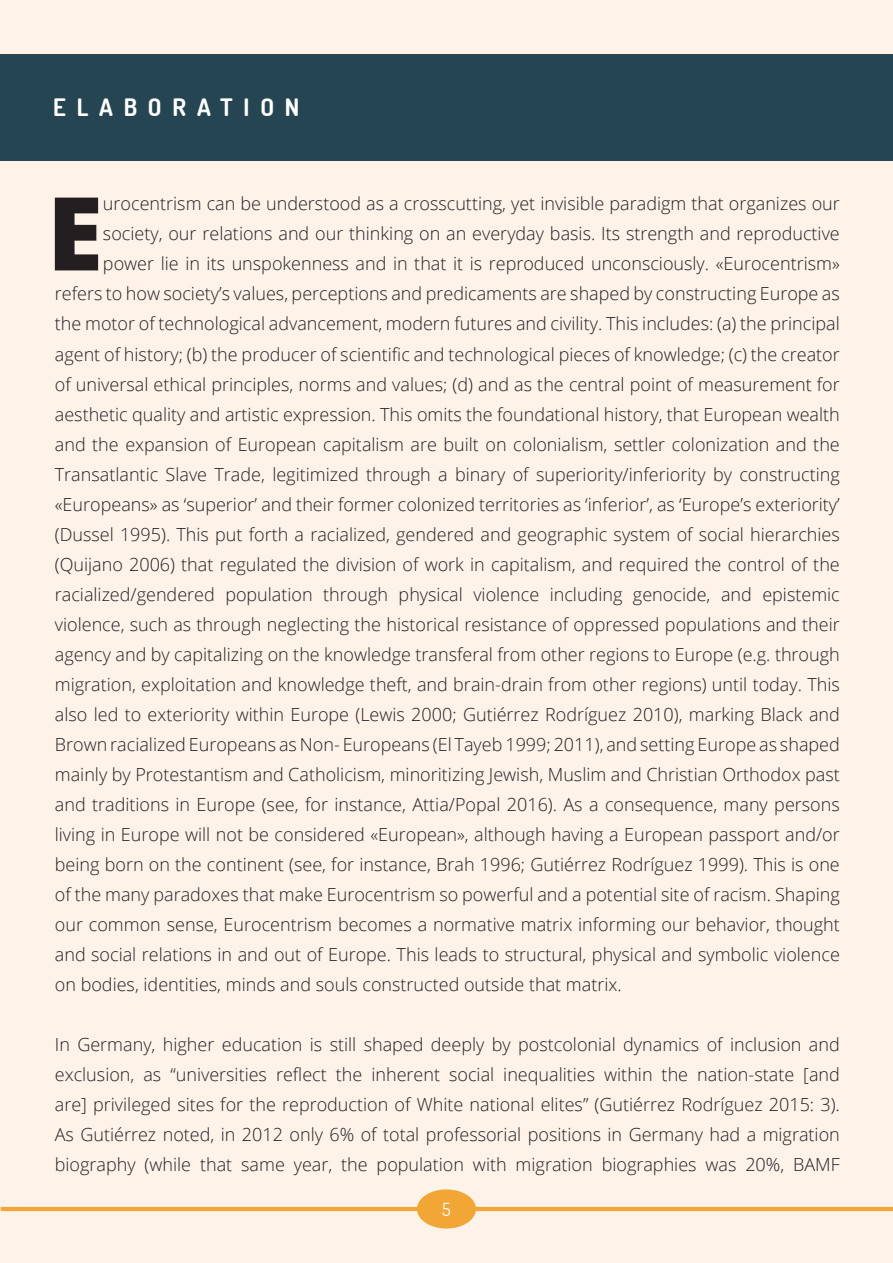
<style>
.page{position:relative;width:893px;height:1263px;background:#fef2e9}
.page>*{position:absolute;margin:0;border:0;box-sizing:border-box;transform-origin:0 0}
.t1{font:800 102px "Open Sans";color:#231f20}
.t2{font:700 24px "Aka Acid Dosis";letter-spacing:.45em;color:#fff}
.t3{font:300 18px/30px "Open Sans";color:#231f20;text-align:justify}
.t4{font:18px "Aka Acid Dosis";color:#fff}
</style>
<div class="page">
<hr style="left:1px;top:1207px;width:892px;height:4px;background:#f1a735">
<div style="left:417px;top:1189px;width:59px;height:39px;background:#f1a635;border-radius:50%"></div>
<div style="left:0;top:54px;width:893px;height:106px;background:#264552"></div>
<h2 class="t2" style="left:53px;top:92px;width:248px">ELABORATION</h2>
<h1 class="t1" style="left:47px;top:156px;width:58px">E</h1>
<p class="t3" style="left:103px;top:188px;width:738px">urocentrism can be understood as a crosscutting, yet invisible paradigm that organizes our</p>
<p class="t3" style="left:103px;top:218px;width:738px">society, our relations and our thinking on an everyday basis. Its strength and reproductive</p>
<p class="t3" style="left:103px;top:248px;width:738px">power lie in its unspokenness and in that it is reproduced unconsciously. «Eurocentrism»</p>
<p class="t3" style="left:55px;top:278px;width:786px">refers to how society’s values, perceptions and predicaments are shaped by constructing Europe as</p>
<p class="t3" style="left:55px;top:308px;width:786px">the motor of technological advancement, modern futures and civility. This includes: (a) the principal</p>
<p class="t3" style="left:55px;top:338px;width:786px">agent of history; (b) the producer of scientific and technological pieces of knowledge; (c) the creator</p>
<p class="t3" style="left:55px;top:368px;width:786px">of universal ethical principles, norms and values; (d) and as the central point of measurement for</p>
<p class="t3" style="left:55px;top:398px;width:786px">aesthetic quality and artistic expression. This omits the foundational history, that European wealth</p>
<p class="t3" style="left:55px;top:428px;width:786px">and the expansion of European capitalism are built on colonialism, settler colonization and the</p>
<p class="t3" style="left:55px;top:458px;width:786px">Transatlantic Slave Trade, legitimized through a binary of superiority/inferiority by constructing</p>
<p class="t3" style="left:55px;top:488px;width:786px">«Europeans» as ‘superior’ and their former colonized territories as ‘inferior’, as ‘Europe’s exteriority’</p>
<p class="t3" style="left:55px;top:518px;width:786px">(Dussel 1995). This put forth a racialized, gendered and geographic system of social hierarchies</p>
<p class="t3" style="left:55px;top:548px;width:786px">(Quijano 2006) that regulated the division of work in capitalism, and required the control of the</p>
<p class="t3" style="left:55px;top:578px;width:786px">racialized/gendered population through physical violence including genocide, and epistemic</p>
<p class="t3" style="left:55px;top:608px;width:786px">violence, such as through neglecting the historical resistance of oppressed populations and their</p>
<p class="t3" style="left:55px;top:639px;width:786px">agency and by capitalizing on the knowledge transferal from other regions to Europe (e.g. through</p>
<p class="t3" style="left:55px;top:669px;width:786px">migration, exploitation and knowledge theft, and brain-drain from other regions) until today. This</p>
<p class="t3" style="left:55px;top:699px;width:786px">also led to exteriority within Europe (Lewis 2000; Gutiérrez Rodríguez 2010), marking Black and</p>
<p class="t3" style="left:55px;top:729px;width:786px">Brown racialized Europeans as Non- Europeans (El Tayeb 1999; 2011), and setting Europe as shaped</p>
<p class="t3" style="left:55px;top:759px;width:786px">mainly by Protestantism and Catholicism, minoritizing Jewish, Muslim and Christian Orthodox past</p>
<p class="t3" style="left:55px;top:789px;width:786px">and traditions in Europe (see, for instance, Attia/Popal 2016). As a consequence, many persons</p>
<p class="t3" style="left:55px;top:819px;width:786px">living in Europe will not be considered «European», although having a European passport and/or</p>
<p class="t3" style="left:55px;top:849px;width:786px">being born on the continent (see, for instance, Brah 1996; Gutiérrez Rodríguez 1999). This is one</p>
<p class="t3" style="left:55px;top:879px;width:786px">of the many paradoxes that make Eurocentrism so powerful and a potential site of racism. Shaping</p>
<p class="t3" style="left:55px;top:909px;width:786px">our common sense, Eurocentrism becomes a normative matrix informing our behavior, thought</p>
<p class="t3" style="left:55px;top:939px;width:786px">and social relations in and out of Europe. This leads to structural, physical and symbolic violence</p>
<p class="t3" style="left:55px;top:969px;width:568px">on bodies, identities, minds and souls constructed outside that matrix.</p>
<p class="t3" style="left:55px;top:1029px;width:786px">In Germany, higher education is still shaped deeply by postcolonial dynamics of inclusion and exclusion, as “universities reflect the inherent social inequalities within the nation-state [and are] privileged sites for the reproduction of White national elites” (Gutiérrez Rodríguez 2015: 3).<br>As Gutiérrez noted, in 2012 only 6% of total professorial positions in Germany had a migration biography (while that same year, the population with migration biographies was 20%, BAMF</p>
<p class="t4" style="left:442px;top:1198px;width:10px">5</p>
</div>
